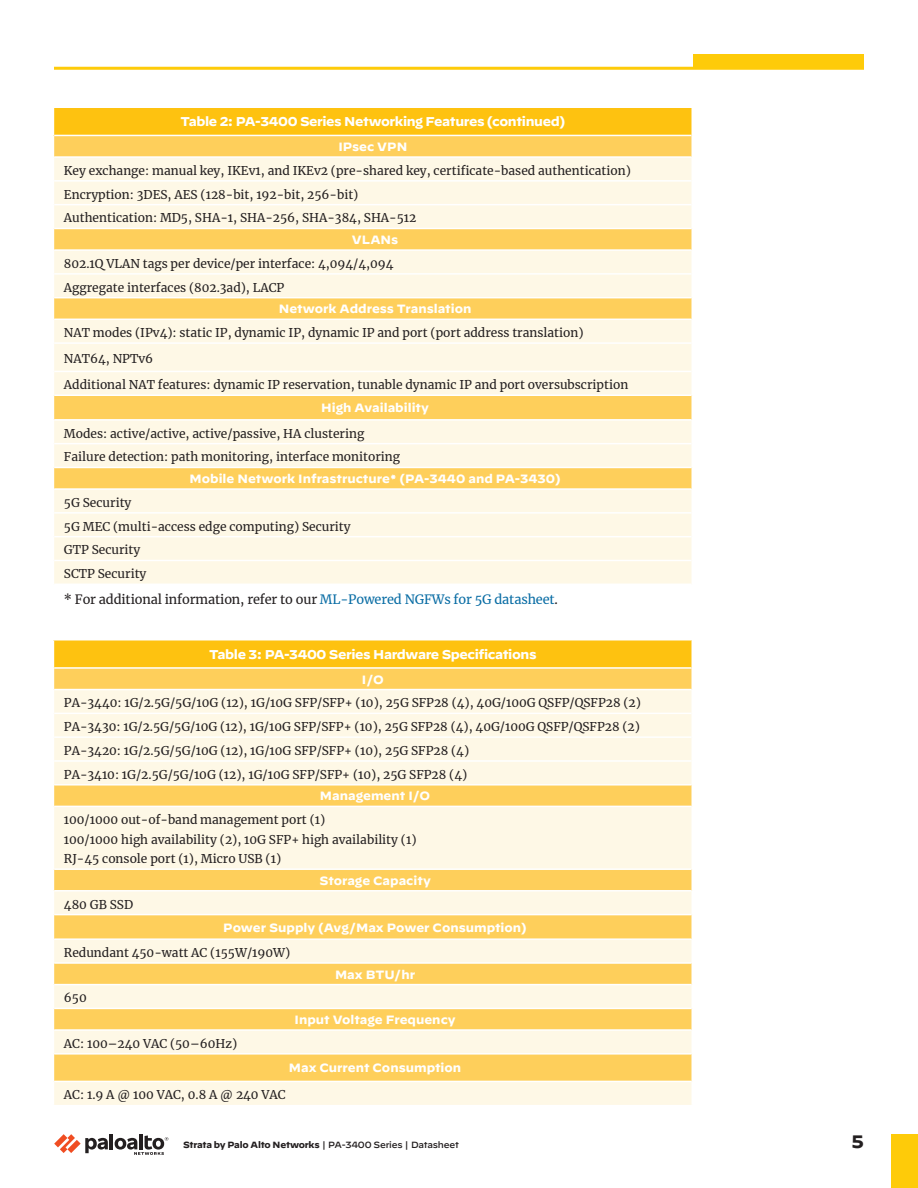
<style>
.page{position:relative;width:918px;height:1188px;background:#fff}
.page>*{position:absolute;margin:0;border:0;box-sizing:border-box;transform-origin:0 0}
.t1{font:700 18px "Decimal";color:#231f20}
.table-title{font:700 12.75px "Decimal";letter-spacing:-.03em;color:#fff}
.body-text{font:12.75px "Merriweather";letter-spacing:-.01em;color:#231f20}
.table-body-text{font:12px "Merriweather";color:#231f20}
.table-column-header{font:700 12px "Decimal";color:#fff}
.t2{font:700 9px "Decimal";letter-spacing:-.025em;color:#231f20}
.s1{color:#086ca4}
.s2{font-weight:500}
</style>
<div class="page">
<hr style="left:110px;top:1134px;width:3px;height:15px;background:#231f20">
<svg style="left:54px;top:1134px;width:54px;height:19px"></svg>
<hr style="left:139px;top:1134px;width:4px;height:15px;background:#231f20">
<svg style="left:115px;top:1135px;width:53px;height:20px"></svg>
<div style="left:891px;top:1134px;width:27px;height:54px;background:#fecb09"></div>
<div style="left:693px;top:54px;width:171px;height:14px;background:#fecb09"></div>
<hr style="left:54px;top:67px;width:810px;height:3px;background:#fecb09">
<div style="left:53px;top:107px;width:639px;height:28px;background:#fec210"></div>
<div style="left:54px;top:135px;width:638px;height:22px;background:#fecf5b"></div>
<svg style="left:54px;top:158px;width:638px;height:426px;background:#feefc9"></svg>
<hr style="left:54px;top:135px;width:637px;height:1px;background:#fff">
<hr style="left:54px;top:273px;width:637px;height:2px;background:#fff">
<hr style="left:54px;top:297px;width:637px;height:1px;background:#fff">
<hr style="left:54px;top:319px;width:637px;height:1px;background:#fff">
<hr style="left:54px;top:394px;width:637px;height:2px;background:#fff">
<hr style="left:54px;top:419px;width:637px;height:2px;background:#fff">
<hr style="left:54px;top:443px;width:637px;height:1px;background:#fff">
<hr style="left:54px;top:512px;width:637px;height:2px;background:#fff">
<hr style="left:54px;top:536px;width:637px;height:1px;background:#fff">
<hr style="left:54px;top:249px;width:637px;height:2px;background:#fff">
<hr style="left:54px;top:488px;width:637px;height:2px;background:#fff">
<hr style="left:54px;top:342px;width:637px;height:2px;background:#fff">
<hr style="left:54px;top:371px;width:637px;height:1px;background:#fff">
<hr style="left:54px;top:180px;width:637px;height:2px;background:#fff">
<hr style="left:54px;top:204px;width:637px;height:1px;background:#fff">
<hr style="left:54px;top:156px;width:637px;height:2px;background:#fff">
<hr style="left:54px;top:228px;width:637px;height:1px;background:#fff">
<hr style="left:53px;top:106px;width:640px;height:2px;background:#fff">
<svg style="left:53px;top:108px;width:1px;height:360px"></svg>
<hr style="left:54px;top:467px;width:637px;height:1px;background:#fff">
<hr style="left:54px;top:560px;width:637px;height:1px;background:#fff">
<div style="left:53px;top:640px;width:639px;height:28px;background:#fec210"></div>
<div style="left:54px;top:668px;width:638px;height:22px;background:#fecf5b"></div>
<svg style="left:54px;top:690px;width:638px;height:415px;background:#feeab8"></svg>
<hr style="left:54px;top:667px;width:637px;height:2px;background:#fff">
<hr style="left:54px;top:914px;width:637px;height:1px;background:#fff">
<hr style="left:54px;top:868px;width:637px;height:2px;background:#fff">
<hr style="left:54px;top:890px;width:637px;height:2px;background:#fff">
<hr style="left:54px;top:938px;width:637px;height:2px;background:#fff">
<hr style="left:54px;top:806px;width:637px;height:1px;background:#fff">
<hr style="left:54px;top:984px;width:637px;height:1px;background:#fff">
<hr style="left:54px;top:1029px;width:637px;height:2px;background:#fff">
<hr style="left:54px;top:1053px;width:637px;height:2px;background:#fff">
<hr style="left:54px;top:1081px;width:637px;height:1px;background:#fff">
<hr style="left:54px;top:713px;width:637px;height:1px;background:#fff">
<hr style="left:54px;top:736px;width:637px;height:2px;background:#fff">
<hr style="left:54px;top:689px;width:637px;height:1px;background:#fff">
<hr style="left:54px;top:760px;width:637px;height:2px;background:#fff">
<hr style="left:54px;top:784px;width:637px;height:2px;background:#fff">
<svg style="left:53px;top:640px;width:1px;height:50px"></svg>
<hr style="left:54px;top:962px;width:637px;height:2px;background:#fff">
<hr style="left:54px;top:1008px;width:637px;height:1px;background:#fff">
<p class="table-title" style="left:180px;top:115px;width:386px">Table 2: PA-3400 Series Networking Features (continued)</p>
<p class="table-column-header" style="left:338px;top:140px;width:70px">IPsec VPN</p>
<p class="table-body-text" style="left:64px;top:162px;width:568px">Key exchange: manual key, IKEv1, and IKEv2 (pre-shared key, certificate-based authentication)</p>
<p class="table-body-text" style="left:64px;top:186px;width:296px">Encryption: 3DES, AES (128-bit, 192-bit, 256-bit)</p>
<p class="table-body-text" style="left:64px;top:210px;width:354px">Authentication: MD5, SHA-1, SHA-256, SHA-384, SHA-512</p>
<p class="table-column-header" style="left:352px;top:233px;width:48px">VLANs</p>
<p class="table-body-text" style="left:64px;top:255px;width:331px">802.1Q VLAN tags per device/per interface: 4,094/4,094</p>
<p class="table-body-text" style="left:64px;top:279px;width:222px">Aggregate interfaces (802.3ad), LACP</p>
<p class="table-column-header" style="left:279px;top:302px;width:194px">Network Address Translation</p>
<p class="table-body-text" style="left:64px;top:324px;width:521px">NAT modes (IPv4): static IP, dynamic IP, dynamic IP and port (port address translation)</p>
<p class="table-body-text" style="left:64px;top:351px;width:91px">NAT64, NPTv6</p>
<p class="table-body-text" style="left:64px;top:377px;width:566px">Additional NAT features: dynamic IP reservation, tunable dynamic IP and port oversubscription</p>
<p class="table-column-header" style="left:321px;top:401px;width:109px">High Availability</p>
<p class="table-body-text" style="left:64px;top:425px;width:302px">Modes: active/active, active/passive, HA clustering</p>
<p class="table-body-text" style="left:64px;top:449px;width:338px">Failure detection: path monitoring, interface monitoring</p>
<p class="table-column-header" style="left:190px;top:472px;width:373px">Mobile Network Infrastructure* (PA-3440 and PA-3430)</p>
<p class="table-body-text" style="left:64px;top:494px;width:69px">5G Security</p>
<p class="table-body-text" style="left:64px;top:518px;width:288px">5G MEC (multi-access edge computing) Security</p>
<p class="table-body-text" style="left:64px;top:542px;width:78px">GTP Security</p>
<p class="table-body-text" style="left:64px;top:566px;width:84px">SCTP Security</p>
<p class="body-text" style="left:64px;top:591px;width:496px">* For additional information, refer to our <span class="s1">ML-Powered NGFWs for 5G datasheet</span>.</p>
<p class="table-title" style="left:209px;top:647px;width:329px">Table 3: PA-3400 Series Hardware Specifications</p>
<p class="table-column-header" style="left:362px;top:672px;width:23px">I/O</p>
<p class="table-body-text" style="left:64px;top:695px;width:579px">PA-3440: 1G/2.5G/5G/10G (12), 1G/10G SFP/SFP+ (10), 25G SFP28 (4), 40G/100G QSFP/QSFP28 (2)</p>
<p class="table-body-text" style="left:64px;top:719px;width:578px">PA-3430: 1G/2.5G/5G/10G (12), 1G/10G SFP/SFP+ (10), 25G SFP28 (4), 40G/100G QSFP/QSFP28 (2)</p>
<p class="table-body-text" style="left:64px;top:742px;width:407px">PA-3420: 1G/2.5G/5G/10G (12), 1G/10G SFP/SFP+ (10), 25G SFP28 (4)</p>
<p class="table-body-text" style="left:64px;top:766px;width:405px">PA-3410: 1G/2.5G/5G/10G (12), 1G/10G SFP/SFP+ (10), 25G SFP28 (4)</p>
<p class="table-column-header" style="left:320px;top:789px;width:112px">Management I/O</p>
<p class="table-body-text" style="left:64px;top:812px;width:263px">100/1000 out-of-band management port (1)</p>
<p class="table-body-text" style="left:64px;top:831px;width:354px">100/1000 high availability (2), 10G SFP+ high availability (1)</p>
<p class="table-body-text" style="left:64px;top:851px;width:219px">RJ-45 console port (1), Micro USB (1)</p>
<p class="table-column-header" style="left:319px;top:874px;width:113px">Storage Capacity</p>
<p class="table-body-text" style="left:64px;top:896px;width:71px">480 GB SSD</p>
<p class="table-column-header" style="left:223px;top:921px;width:305px">Power Supply (Avg/Max Power Consumption)</p>
<p class="table-body-text" style="left:64px;top:944px;width:228px">Redundant 450-watt AC (155W/190W)</p>
<p class="table-column-header" style="left:335px;top:967px;width:82px">Max BTU/hr</p>
<p class="table-body-text" style="left:64px;top:990px;width:24px">650</p>
<p class="table-column-header" style="left:295px;top:1013px;width:163px">Input Voltage Frequency</p>
<p class="table-body-text" style="left:64px;top:1035px;width:175px">AC: 100–240 VAC (50–60Hz)</p>
<p class="table-column-header" style="left:289px;top:1061px;width:174px">Max Current Consumption</p>
<p class="table-body-text" style="left:64px;top:1087px;width:223px">AC: 1.9 A @ 100 VAC, 0.8 A @ 240 VAC</p>
<p class="t2" style="left:183px;top:1140px;width:277px">Strata by Palo Alto Networks <span class="s2">| PA-3400 Series | Datasheet</span></p>
<h1 class="t1" style="left:852px;top:1132px;width:14px">5</h1>
</div>
